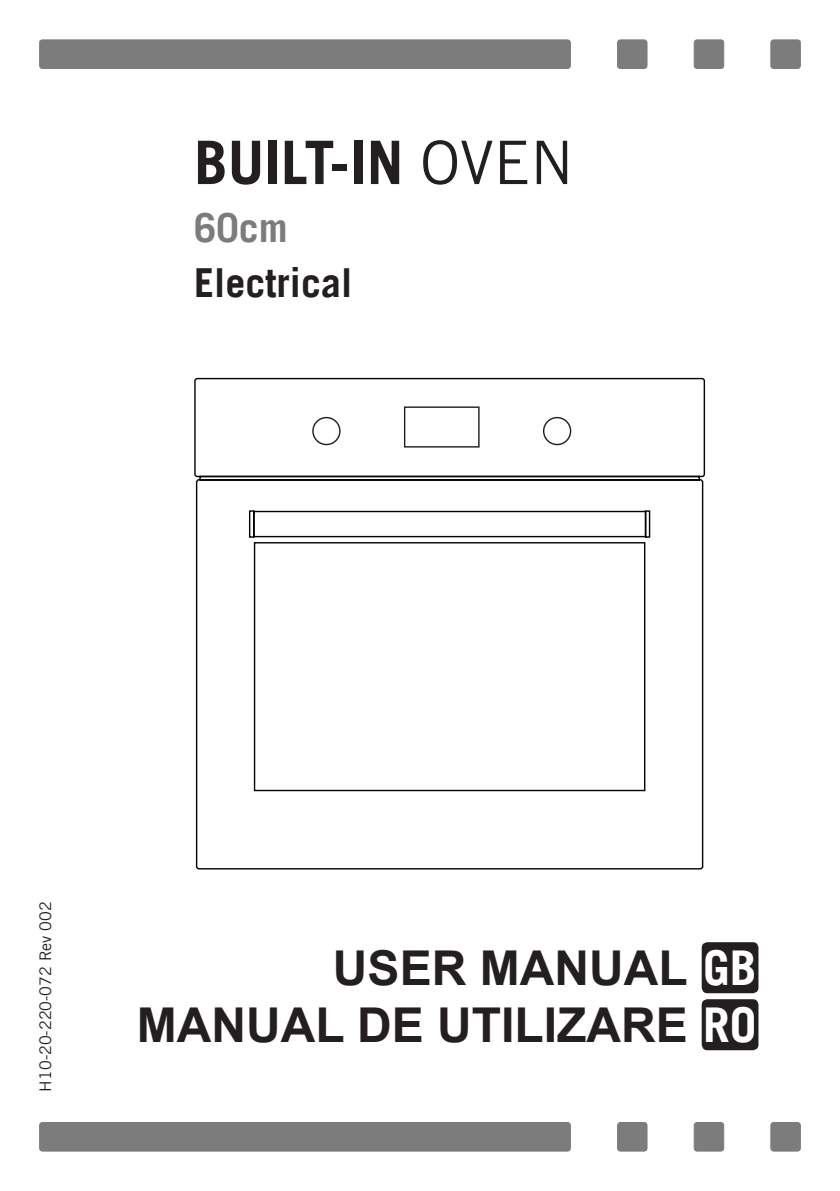
<style>
.page{position:relative;width:840px;height:1191px;background:#fff}
.page>*{position:absolute;margin:0;border:0;box-sizing:border-box;transform-origin:0 0}
.t1{font:700 60px "Trade Gothic";color:#231f20}
.t2{font:700 48px/57px "Arial";color:#231f20;text-align:right}
.t3{font:700 40px "Trade Gothic";color:#231f20}
.t4{font:700 40px "Trade Gothic";color:#7d7c7c}
.t5{font:16px "Trade Gothic";color:#231f20}
.s1{font-weight:400}
.s2{font-family:"Trade Gothic";color:#fff}
</style>
<div class="page">
<div style="left:40px;top:40px;width:530px;height:28px;background:#7d7c7c;border-radius:3px"></div>
<div style="left:39px;top:40px;width:531px;height:29px;border:1px solid #7d7c7c;border-radius:3px"></div>
<div style="left:770px;top:40px;width:29px;height:28px;background:#7d7c7c;border-radius:3px"></div>
<div style="left:770px;top:40px;width:30px;height:29px;border:1px solid #7d7c7c;border-radius:3px"></div>
<div style="left:617px;top:40px;width:29px;height:28px;background:#7d7c7c;border-radius:3px"></div>
<div style="left:617px;top:40px;width:29px;height:29px;border:1px solid #7d7c7c;border-radius:3px"></div>
<div style="left:693px;top:40px;width:30px;height:28px;background:#7d7c7c;border-radius:3px"></div>
<div style="left:693px;top:40px;width:30px;height:29px;border:1px solid #7d7c7c;border-radius:3px"></div>
<div style="left:40px;top:1122px;width:530px;height:29px;background:#7d7c7c;border-radius:3px"></div>
<div style="left:39px;top:1122px;width:531px;height:29px;border:1px solid #7d7c7c;border-radius:3px"></div>
<div style="left:770px;top:1122px;width:29px;height:29px;background:#7d7c7c;border-radius:3px"></div>
<div style="left:770px;top:1122px;width:30px;height:29px;border:1px solid #7d7c7c;border-radius:3px"></div>
<div style="left:617px;top:1122px;width:29px;height:29px;background:#7d7c7c;border-radius:3px"></div>
<div style="left:617px;top:1122px;width:29px;height:29px;border:1px solid #7d7c7c;border-radius:3px"></div>
<div style="left:693px;top:1122px;width:30px;height:29px;background:#7d7c7c;border-radius:3px"></div>
<div style="left:693px;top:1122px;width:30px;height:29px;border:1px solid #7d7c7c;border-radius:3px"></div>
<svg style="left:194px;top:377px;width:511px;height:493px"></svg>
<div style="left:542px;top:417px;width:29px;height:28px;border:1px solid #231f20;border-radius:50%"></div>
<div style="left:312px;top:417px;width:28px;height:28px;border:1px solid #231f20;border-radius:50%"></div>
<div style="left:403px;top:406px;width:76px;height:41px;border:1px solid #231f20"></div>
<div style="left:701px;top:942px;width:57px;height:51px;background:#231f20;border-radius:6px"></div>
<div style="left:701px;top:999px;width:57px;height:51px;background:#231f20;border-radius:6px"></div>
<p class="t1" style="left:194px;top:126px;width:380px">BUILT-IN <span class="s1">OVEN</span></p>
<p class="t4" style="left:194px;top:203px;width:95px">60cm</p>
<p class="t3" style="left:194px;top:258px;width:159px">Electrical</p>
<p class="t5" style="left:36px;top:1091px;width:192px;rotate:-90deg">H10-20-220-072 Rev 002</p>
<p class="t2" style="left:137px;top:941px;width:620px">USER MANUAL <span class="s2">GB<br></span>MANUAL DE UTILIZARE <span class="s2">RO</span></p>
</div>
